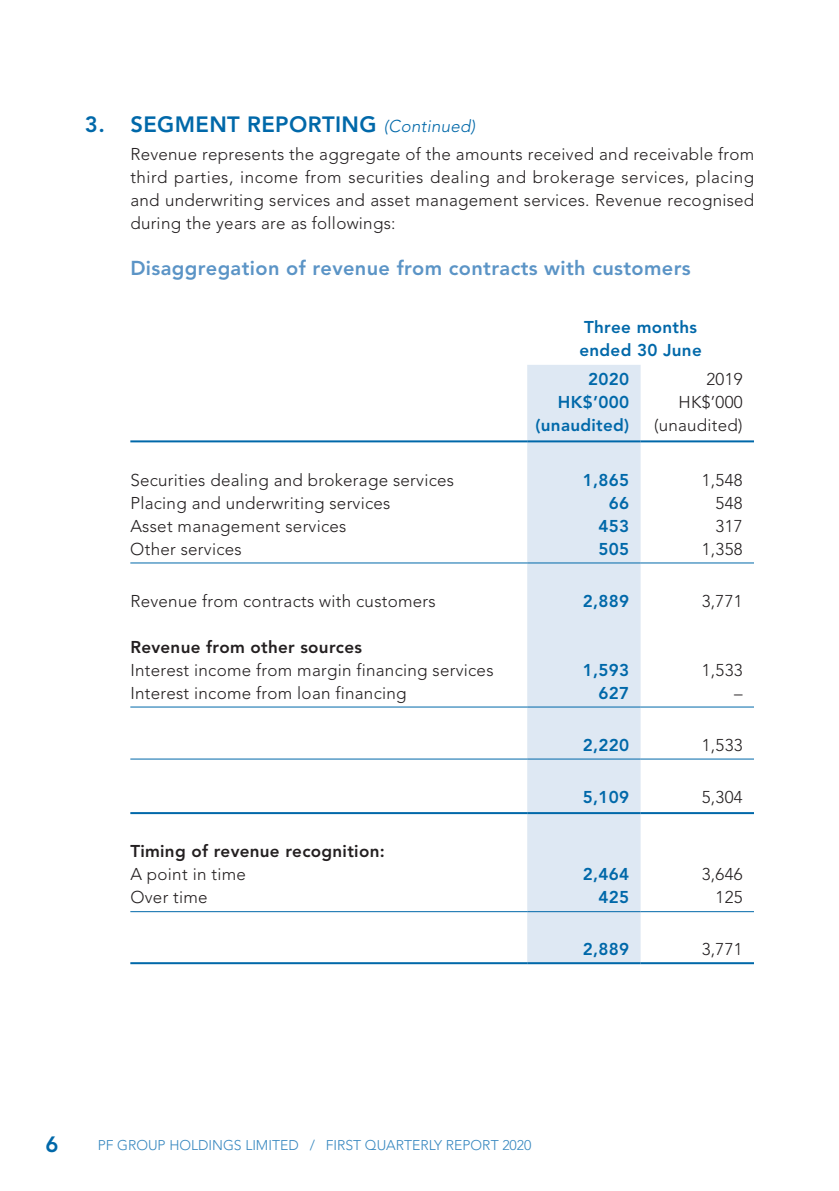
<style>
.page{position:relative;width:839px;height:1191px;background:#fff}
.page>*{position:absolute;margin:0;border:0;box-sizing:border-box;transform-origin:0 0}
.t1{font:800 22px "Avenir LT Std";letter-spacing:.02em;color:#0068a9}
.t2{font:800 20px "Avenir LT Std";letter-spacing:.02em;color:#5b94c6}
.t3{font:300 17px/23px "Avenir LT Std";letter-spacing:.015em;color:#231f20;text-align:justify}
.t4{font:800 17px/23px "Avenir LT Std";letter-spacing:.02em;color:#0068a9}
.t5{font:800 17px "Avenir LT Std";letter-spacing:.02em;color:#231f20}
.t6{font:300 14px "Avenir LT Std";color:#3687bf}
.s1{font-weight:300;font-style:italic;font-size:17px}
</style>
<div class="page">
<div style="left:527px;top:365px;width:114px;height:597px;background:#dee8f3"></div>
<hr style="left:130px;top:440px;width:397px;height:2px;background:#0068a9">
<hr style="left:527px;top:440px;width:114px;height:2px;background:#0068a9">
<hr style="left:641px;top:440px;width:113px;height:2px;background:#0068a9">
<hr style="left:130px;top:562px;width:397px;height:1px;background:#0068a9">
<hr style="left:527px;top:562px;width:114px;height:1px;background:#0068a9">
<hr style="left:641px;top:562px;width:113px;height:1px;background:#0068a9">
<hr style="left:130px;top:706px;width:397px;height:1px;background:#0068a9">
<hr style="left:527px;top:706px;width:114px;height:1px;background:#0068a9">
<hr style="left:641px;top:706px;width:113px;height:1px;background:#0068a9">
<hr style="left:130px;top:758px;width:397px;height:1px;background:#0068a9">
<hr style="left:527px;top:758px;width:114px;height:1px;background:#0068a9">
<hr style="left:641px;top:758px;width:113px;height:1px;background:#0068a9">
<hr style="left:130px;top:812px;width:397px;height:2px;background:#0068a9">
<hr style="left:527px;top:812px;width:114px;height:2px;background:#0068a9">
<hr style="left:641px;top:812px;width:113px;height:2px;background:#0068a9">
<hr style="left:130px;top:911px;width:397px;height:1px;background:#0068a9">
<hr style="left:527px;top:911px;width:114px;height:1px;background:#0068a9">
<hr style="left:641px;top:911px;width:113px;height:1px;background:#0068a9">
<hr style="left:130px;top:962px;width:397px;height:2px;background:#0068a9">
<hr style="left:527px;top:962px;width:114px;height:2px;background:#0068a9">
<hr style="left:641px;top:962px;width:113px;height:2px;background:#0068a9">
<p class="t1" style="left:85px;top:111px;width:392px">3. SEGMENT REPORTING <span class="s1">(Continued)</span></p>
<p class="t3" style="left:130px;top:143px;width:625px">Revenue represents the aggregate of the amounts received and receivable from third parties, income from securities dealing and brokerage services, placing and underwriting services and asset management services. Revenue recognised during the years are as followings:</p>
<p class="t2" style="left:130px;top:256px;width:562px">Disaggregation of revenue from contracts with customers</p>
<p class="t4" style="left:579px;top:316px;width:124px">Three months ended 30 June</p>
<p class="t4" style="left:588px;top:367px;width:43px">2020</p>
<p class="t3" style="left:706px;top:367px;width:38px">2019</p>
<p class="t4" style="left:558px;top:390px;width:73px">HK$’000</p>
<p class="t3" style="left:679px;top:390px;width:66px">HK$’000</p>
<p class="t4" style="left:536px;top:413px;width:95px">(unaudited)</p>
<p class="t3" style="left:654px;top:413px;width:90px">(unaudited)</p>
<p class="t3" style="left:130px;top:468px;width:325px">Securities dealing and brokerage services</p>
<p class="t4" style="left:583px;top:468px;width:48px">1,865</p>
<p class="t3" style="left:702px;top:468px;width:42px">1,548</p>
<p class="t3" style="left:130px;top:491px;width:262px">Placing and underwriting services</p>
<p class="t4" style="left:609px;top:491px;width:22px">66</p>
<p class="t3" style="left:716px;top:491px;width:29px">548</p>
<p class="t3" style="left:130px;top:514px;width:218px">Asset management services</p>
<p class="t4" style="left:598px;top:514px;width:32px">453</p>
<p class="t3" style="left:716px;top:514px;width:29px">317</p>
<p class="t3" style="left:130px;top:537px;width:113px">Other services</p>
<p class="t4" style="left:598px;top:537px;width:32px">505</p>
<p class="t3" style="left:702px;top:537px;width:42px">1,358</p>
<p class="t3" style="left:130px;top:589px;width:307px">Revenue from contracts with customers</p>
<p class="t4" style="left:583px;top:589px;width:48px">2,889</p>
<p class="t3" style="left:702px;top:589px;width:42px">3,771</p>
<p class="t5" style="left:130px;top:636px;width:233px">Revenue from other sources</p>
<p class="t3" style="left:130px;top:658px;width:365px">I nterest income from margin financing services</p>
<p class="t4" style="left:583px;top:658px;width:48px">1,593</p>
<p class="t3" style="left:702px;top:658px;width:42px">1,533</p>
<p class="t3" style="left:130px;top:681px;width:278px">I nterest income from loan financing</p>
<p class="t4" style="left:598px;top:681px;width:32px">627</p>
<p class="t3" style="left:734px;top:681px;width:10px">–</p>
<p class="t4" style="left:583px;top:733px;width:48px">2,220</p>
<p class="t3" style="left:702px;top:733px;width:42px">1,533</p>
<p class="t4" style="left:583px;top:785px;width:48px">5,109</p>
<p class="t3" style="left:702px;top:785px;width:42px">5,304</p>
<p class="t5" style="left:130px;top:841px;width:256px">Timing of revenue recognition:</p>
<p class="t3" style="left:130px;top:863px;width:117px">A point in time</p>
<p class="t4" style="left:583px;top:862px;width:48px">2,464</p>
<p class="t3" style="left:702px;top:863px;width:42px">3,646</p>
<p class="t3" style="left:130px;top:886px;width:79px">Over time</p>
<p class="t4" style="left:598px;top:885px;width:32px">425</p>
<p class="t3" style="left:716px;top:886px;width:29px">125</p>
<p class="t4" style="left:583px;top:938px;width:48px">2,889</p>
<p class="t3" style="left:702px;top:938px;width:42px">3,771</p>
<p class="t1" style="left:46px;top:1131px;width:15px">6</p>
<p class="t6" style="left:98px;top:1136px;width:435px">PF Group Holdings Limited / First Quarterly Report 2020</p>
</div>
